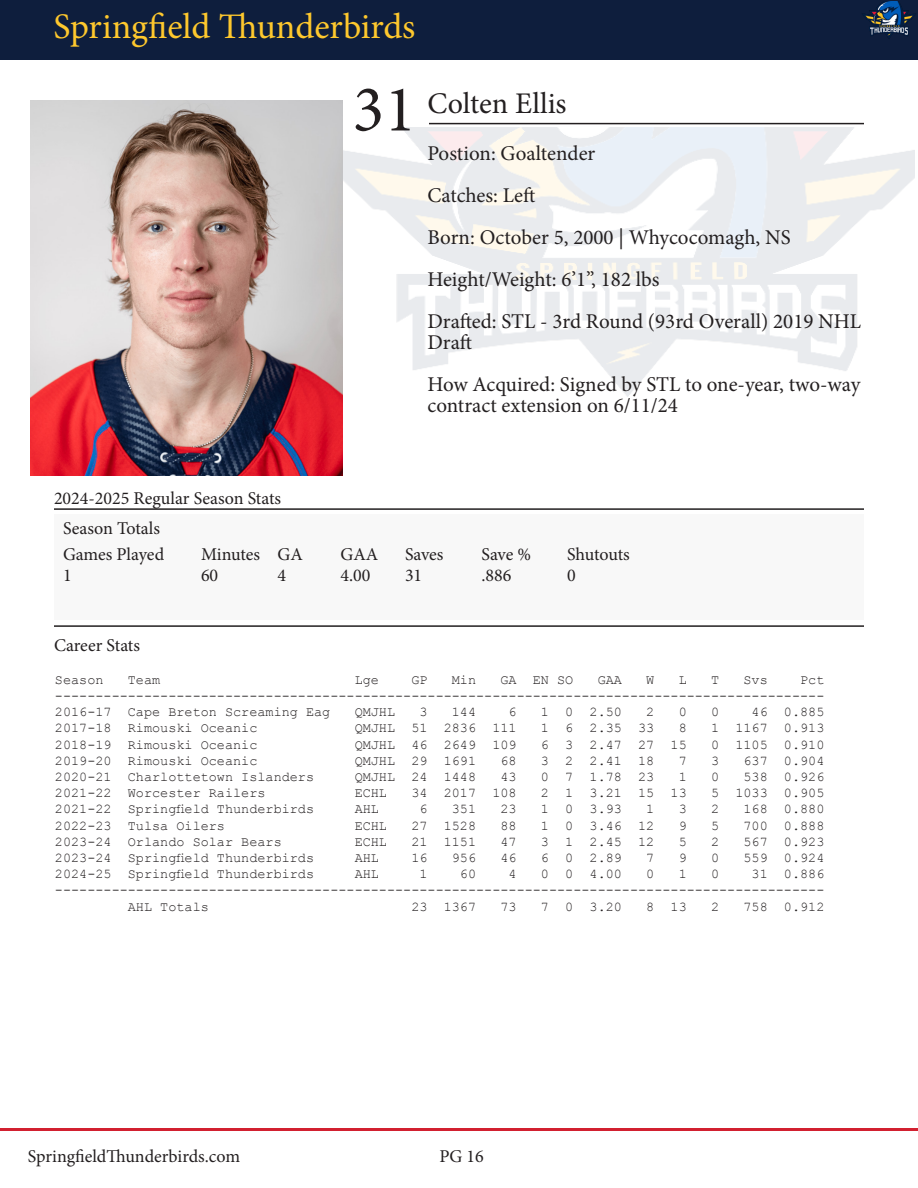
<style>
.page{position:relative;width:918px;height:1188px;background:#fff}
.page>*{position:absolute;margin:0;border:0;box-sizing:border-box;transform-origin:0 0}
.t1{font:66px "Minion Pro";color:#231f20}
.t2{font:36px "Minion Pro";color:#fec82d}
.t3{font:30px "Minion Pro";color:#231f20}
.t4{font:21px/21px "Minion Pro";color:#231f20}
.t5{font:18px "Minion Pro";color:#231f20}
.t6{font:13.5px "Courier New";color:#231f20}
</style>
<div class="page">
<div style="left:0;top:0;width:918px;height:59px;background:#0e1e3d"></div>
<hr style="left:0;top:1128px;width:918px;height:3px;background:#d22030">
<img style="left:863px;top:1px;width:52px;height:37px">
<div style="left:54px;top:515px;width:809px;height:105px;background:#f8f8f8"></div>
<hr style="left:54px;top:625px;width:810px;height:2px;background:#231f20">
<hr style="left:54px;top:508px;width:810px;height:2px;background:#231f20">
<hr style="left:429px;top:123px;width:435px;height:1px;background:#231f20">
<img style="left:30px;top:100px;width:313px;height:376px">
<p class="t2" style="left:53px;top:2px;width:364px">Springfield Thunderbirds</p>
<p class="t1" style="left:353px;top:65px;width:65px">31</p>
<p class="t3" style="left:428px;top:84px;width:141px">Colten Ellis</p>
<p class="t4" style="left:428px;top:142px;width:169px">Postion: Goaltender</p>
<p class="t4" style="left:428px;top:184px;width:109px">Catches: Left</p>
<p class="t4" style="left:428px;top:226px;width:365px">Born: October 5, 2000 | Whycocomagh, NS</p>
<p class="t4" style="left:428px;top:268px;width:233px">Height/Weight: 6’1’’, 182 lbs</p>
<p class="t4" style="left:428px;top:310px;width:435px">Drafted: STL - 3rd Round (93rd Overall) 2019 NHL<br>Draft</p>
<p class="t4" style="left:428px;top:373px;width:434px">How Acquired: Signed by STL to one-year, two-way contract extension on 6/11/24</p>
<p class="t5" style="left:54px;top:486px;width:229px">2024-2025 Regular Season Stats</p>
<p class="t5" style="left:63px;top:516px;width:99px">Season Totals</p>
<p class="t5" style="left:63px;top:542px;width:103px">Games Played</p>
<p class="t5" style="left:201px;top:542px;width:103px">Minutes GA</p>
<p class="t5" style="left:341px;top:542px;width:39px">GAA</p>
<p class="t5" style="left:405px;top:542px;width:40px">Saves</p>
<p class="t5" style="left:482px;top:542px;width:51px">Save %</p>
<p class="t5" style="left:567px;top:542px;width:64px">Shutouts</p>
<p class="t5" style="left:63px;top:563px;width:10px">1</p>
<p class="t5" style="left:201px;top:563px;width:19px">60</p>
<p class="t5" style="left:278px;top:563px;width:10px">4</p>
<p class="t5" style="left:341px;top:563px;width:32px">4.00</p>
<p class="t5" style="left:405px;top:563px;width:19px">31</p>
<p class="t5" style="left:482px;top:563px;width:32px">.886</p>
<p class="t5" style="left:567px;top:563px;width:10px">0</p>
<p class="t5" style="left:54px;top:633px;width:88px">Career Stats</p>
<p class="t6" style="left:55px;top:671px;width:50px">Season</p>
<p class="t6" style="left:128px;top:671px;width:34px">Team</p>
<p class="t6" style="left:355px;top:671px;width:26px">Lge</p>
<p class="t6" style="left:411px;top:671px;width:18px">GP</p>
<p class="t6" style="left:452px;top:671px;width:26px">Min</p>
<p class="t6" style="left:500px;top:671px;width:74px">GA EN SO</p>
<p class="t6" style="left:598px;top:671px;width:26px">GAA</p>
<p class="t6" style="left:646px;top:671px;width:10px">W</p>
<p class="t6" style="left:679px;top:671px;width:10px">L</p>
<p class="t6" style="left:711px;top:671px;width:10px">T</p>
<p class="t6" style="left:743px;top:671px;width:26px">Svs</p>
<p class="t6" style="left:800px;top:671px;width:26px">Pct</p>
<p class="t6" style="left:55px;top:688px;width:771px">-----------------------------------------------------------------------------------------------</p>
<p class="t6" style="left:55px;top:704px;width:277px">2016-17 Cape Breton Screaming Eag</p>
<p class="t6" style="left:355px;top:704px;width:42px">QMJHL</p>
<p class="t6" style="left:419px;top:704px;width:10px">3</p>
<p class="t6" style="left:452px;top:704px;width:26px">144</p>
<p class="t6" style="left:509px;top:704px;width:10px">6</p>
<p class="t6" style="left:541px;top:704px;width:82px">1 0 2.50</p>
<p class="t6" style="left:646px;top:704px;width:10px">2</p>
<p class="t6" style="left:679px;top:704px;width:10px">0</p>
<p class="t6" style="left:711px;top:704px;width:10px">0</p>
<p class="t6" style="left:752px;top:704px;width:74px">46 0.885</p>
<p class="t6" style="left:55px;top:720px;width:204px">2017-18 Rimouski Oceanic</p>
<p class="t6" style="left:355px;top:720px;width:163px">QMJHL 51 2836 111</p>
<p class="t6" style="left:541px;top:720px;width:115px">1 6 2.35 33</p>
<p class="t6" style="left:679px;top:720px;width:10px">8</p>
<p class="t6" style="left:711px;top:720px;width:115px">1 1167 0.913</p>
<p class="t6" style="left:55px;top:736px;width:204px">2018-19 Rimouski Oceanic</p>
<p class="t6" style="left:355px;top:736px;width:163px">QMJHL 46 2649 109</p>
<p class="t6" style="left:541px;top:736px;width:147px">6 3 2.47 27 15</p>
<p class="t6" style="left:711px;top:736px;width:115px">0 1105 0.910</p>
<p class="t6" style="left:55px;top:752px;width:204px">2019-20 Rimouski Oceanic</p>
<p class="t6" style="left:355px;top:752px;width:123px">QMJHL 29 1691</p>
<p class="t6" style="left:500px;top:752px;width:18px">68</p>
<p class="t6" style="left:541px;top:752px;width:115px">3 2 2.41 18</p>
<p class="t6" style="left:679px;top:752px;width:10px">7</p>
<p class="t6" style="left:711px;top:752px;width:10px">3</p>
<p class="t6" style="left:743px;top:752px;width:82px">637 0.904</p>
<p class="t6" style="left:55px;top:769px;width:261px">2020-21 Charlottetown Islanders</p>
<p class="t6" style="left:355px;top:769px;width:123px">QMJHL 24 1448</p>
<p class="t6" style="left:500px;top:769px;width:18px">43</p>
<p class="t6" style="left:541px;top:769px;width:115px">0 7 1.78 23</p>
<p class="t6" style="left:679px;top:769px;width:10px">1</p>
<p class="t6" style="left:711px;top:769px;width:10px">0</p>
<p class="t6" style="left:743px;top:769px;width:82px">538 0.926</p>
<p class="t6" style="left:55px;top:785px;width:212px">2021-22 Worcester Railers</p>
<p class="t6" style="left:355px;top:785px;width:34px">ECHL</p>
<p class="t6" style="left:411px;top:785px;width:107px">34 2017 108</p>
<p class="t6" style="left:541px;top:785px;width:147px">2 1 3.21 15 13</p>
<p class="t6" style="left:711px;top:785px;width:115px">5 1033 0.905</p>
<p class="t6" style="left:55px;top:801px;width:261px">2021-22 Springfield Thunderbirds</p>
<p class="t6" style="left:355px;top:801px;width:26px">AHL</p>
<p class="t6" style="left:419px;top:801px;width:10px">6</p>
<p class="t6" style="left:452px;top:801px;width:26px">351</p>
<p class="t6" style="left:500px;top:801px;width:18px">23</p>
<p class="t6" style="left:541px;top:801px;width:82px">1 0 3.93</p>
<p class="t6" style="left:646px;top:801px;width:10px">1</p>
<p class="t6" style="left:679px;top:801px;width:10px">3</p>
<p class="t6" style="left:711px;top:801px;width:10px">2</p>
<p class="t6" style="left:743px;top:801px;width:82px">168 0.880</p>
<p class="t6" style="left:55px;top:817px;width:172px">2022-23 Tulsa Oilers</p>
<p class="t6" style="left:355px;top:817px;width:34px">ECHL</p>
<p class="t6" style="left:411px;top:817px;width:66px">27 1528</p>
<p class="t6" style="left:500px;top:817px;width:18px">88</p>
<p class="t6" style="left:541px;top:817px;width:115px">1 0 3.46 12</p>
<p class="t6" style="left:679px;top:817px;width:10px">9</p>
<p class="t6" style="left:711px;top:817px;width:10px">5</p>
<p class="t6" style="left:743px;top:817px;width:82px">700 0.888</p>
<p class="t6" style="left:55px;top:833px;width:228px">2023-24 Orlando Solar Bears</p>
<p class="t6" style="left:355px;top:833px;width:34px">ECHL</p>
<p class="t6" style="left:411px;top:833px;width:66px">21 1151</p>
<p class="t6" style="left:500px;top:833px;width:18px">47</p>
<p class="t6" style="left:541px;top:833px;width:115px">3 1 2.45 12</p>
<p class="t6" style="left:679px;top:833px;width:10px">5</p>
<p class="t6" style="left:711px;top:833px;width:10px">2</p>
<p class="t6" style="left:743px;top:833px;width:82px">567 0.923</p>
<p class="t6" style="left:55px;top:850px;width:261px">2023-24 Springfield Thunderbirds</p>
<p class="t6" style="left:355px;top:850px;width:26px">AHL</p>
<p class="t6" style="left:411px;top:850px;width:18px">16</p>
<p class="t6" style="left:452px;top:850px;width:26px">956</p>
<p class="t6" style="left:500px;top:850px;width:18px">46</p>
<p class="t6" style="left:541px;top:850px;width:82px">6 0 2.89</p>
<p class="t6" style="left:646px;top:850px;width:10px">7</p>
<p class="t6" style="left:679px;top:850px;width:10px">9</p>
<p class="t6" style="left:711px;top:850px;width:10px">0</p>
<p class="t6" style="left:743px;top:850px;width:82px">559 0.924</p>
<p class="t6" style="left:55px;top:866px;width:261px">2024-25 Springfield Thunderbirds</p>
<p class="t6" style="left:355px;top:866px;width:26px">AHL</p>
<p class="t6" style="left:419px;top:866px;width:10px">1</p>
<p class="t6" style="left:460px;top:866px;width:18px">60</p>
<p class="t6" style="left:509px;top:866px;width:10px">4</p>
<p class="t6" style="left:541px;top:866px;width:82px">0 0 4.00</p>
<p class="t6" style="left:646px;top:866px;width:10px">0</p>
<p class="t6" style="left:679px;top:866px;width:10px">1</p>
<p class="t6" style="left:711px;top:866px;width:10px">0</p>
<p class="t6" style="left:752px;top:866px;width:74px">31 0.886</p>
<p class="t6" style="left:55px;top:882px;width:771px">-----------------------------------------------------------------------------------------------</p>
<p class="t6" style="left:128px;top:898px;width:83px">AHL Totals</p>
<p class="t6" style="left:411px;top:898px;width:66px">23 1367</p>
<p class="t6" style="left:500px;top:898px;width:18px">73</p>
<p class="t6" style="left:541px;top:898px;width:82px">7 0 3.20</p>
<p class="t6" style="left:646px;top:898px;width:42px">8 13</p>
<p class="t6" style="left:711px;top:898px;width:10px">2</p>
<p class="t6" style="left:743px;top:898px;width:82px">758 0.912</p>
<p class="t5" style="left:28px;top:1144px;width:214px">SpringfieldThunderbirds.com</p>
<p class="t5" style="left:439px;top:1144px;width:46px">PG 16</p>
</div>
